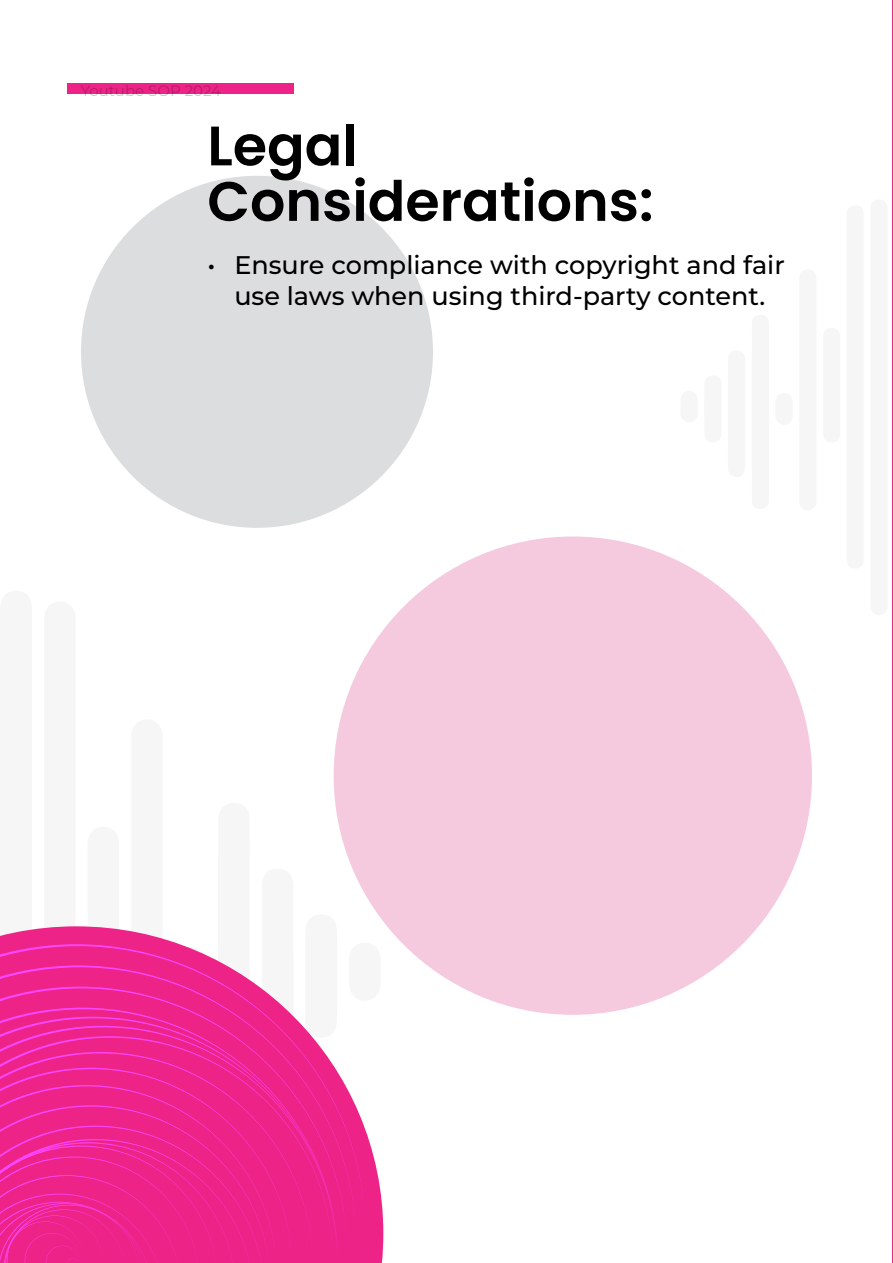
<style>
.page{position:relative;width:893px;height:1263px;background:#fff}
.page>*{position:absolute;margin:0;border:0;box-sizing:border-box;transform-origin:0 0}
.t1{font:600 55.5px/55.5px "Poppins";color:#000}
.t2{font:500 25.5px/30.6px "Montserrat";color:#000;text-align:center}
.t3{font:15px "Montserrat";color:#c7c8ca}
</style>
<div class="page">
<div style="left:334px;top:536px;width:478px;height:479px;background:#f5cadf;border-radius:50%"></div>
<svg style="left:365px;top:1129px;width:18px;height:134px;fill:#ed2387"></svg>
<div style="left:81px;top:176px;width:352px;height:352px;background:#dcddde;border-radius:50%"></div>
<div style="left:67px;top:83px;width:226px;height:11px;background:#ed2387"></div>
<svg style="left:356px;top:1106px;width:9px;height:157px"></svg>
<svg style="left:347px;top:1088px;width:9px;height:175px;background:#ee2e8e"></svg>
<svg style="left:338px;top:1073px;width:9px;height:190px;background:#ed2b8c"></svg>
<svg style="left:294px;top:1036px;width:39px;height:227px;background:#ee3090"></svg>
<svg style="left:294px;top:1052px;width:18px;height:211px;background:#ed2389"></svg>
<svg style="left:0;top:926px;width:294px;height:337px;background:#ee3295"></svg>
<p class="t3" style="left:81px;top:80px;width:142px">Youtube SOP 2024</p>
<h1 class="t1" style="left:207px;top:118px;width:448px">Legal<br>Considerations:</h1>
<p class="t2" style="left:207px;top:249px;width:579px">• Ensure compliance with copyright and fair use laws when using third-party content.</p>
</div>
